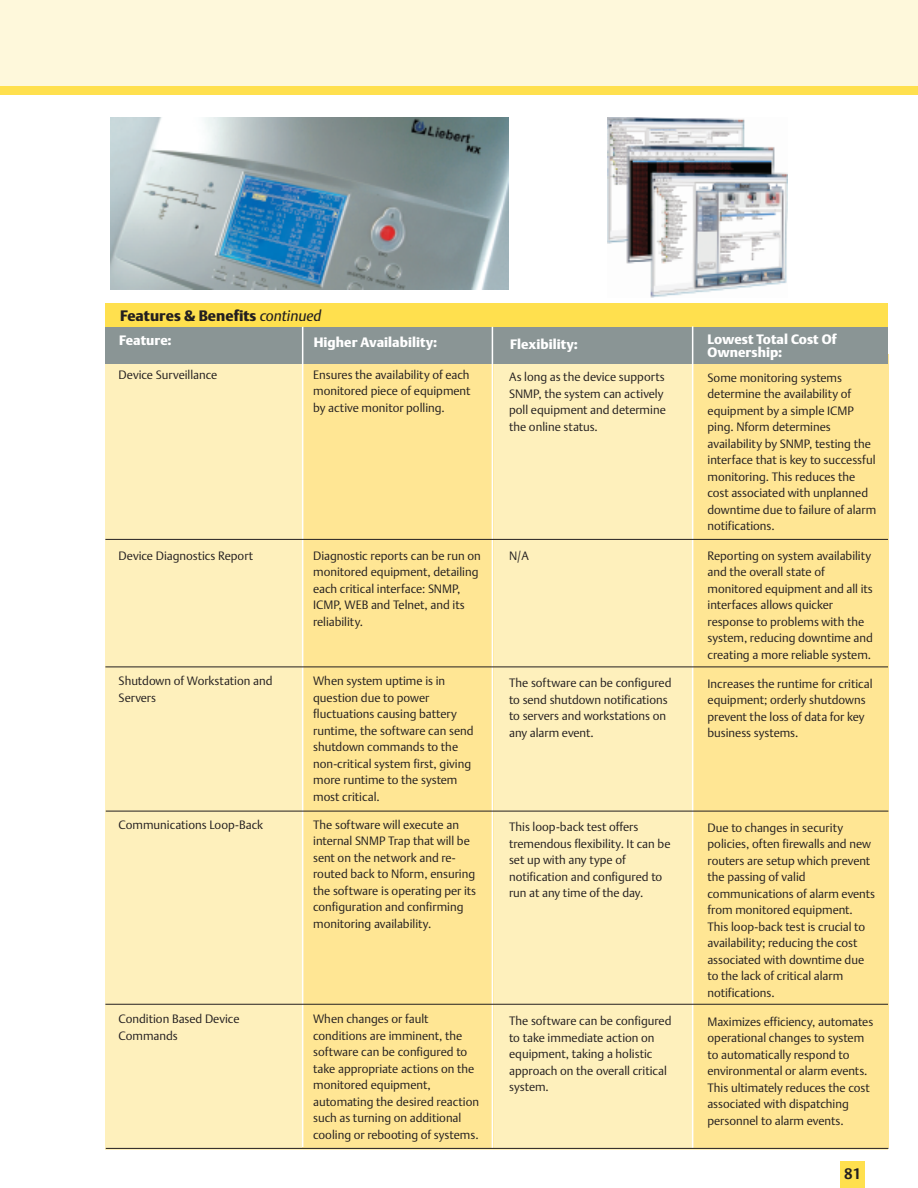
<style>
.page{position:relative;width:918px;height:1188px;background:#fff}
.page>*{position:absolute;margin:0;border:0;box-sizing:border-box;transform-origin:0 0}
.t1{font:15px "DTL Argo T Black";color:#231f20}
.t2{font:700 15px "DTL Argo T";color:#231f20}
.t3{font:13.5px/12.8px "DTL Argo T Black";color:#fff}
.t4{font:12px/16.5px "DTL Argo T Light";color:#231f20}
.s1{font-family:"DTL Argo T";font-style:italic}
</style>
<div class="page">
<div style="left:840px;top:1161px;width:25px;height:27px;background:#ffe04e"></div>
<div style="left:0;top:0;width:918px;height:86px;background:#fef8db"></div>
<div style="left:0;top:86px;width:918px;height:8px;background:#ffe04e"></div>
<img style="left:111px;top:117px;width:398px;height:173px">
<img style="left:607px;top:118px;width:180px;height:180px">
<div style="left:105px;top:349px;width:783px;height:801px;background:#fef0bc"></div>
<div style="left:303px;top:350px;width:191px;height:798px;background:#ffe694"></div>
<div style="left:693px;top:354px;width:195px;height:794px;background:#ffe694"></div>
<div style="left:105px;top:304px;width:783px;height:26px;background:#ffe04e"></div>
<div style="left:105px;top:327px;width:783px;height:36px;background:#8a9595"></div>
<hr style="left:302px;top:327px;width:1px;height:820px;background:#fff">
<hr style="left:492px;top:327px;width:1px;height:821px;background:#fff">
<hr style="left:692px;top:326px;width:1px;height:822px;background:#fff">
<hr style="left:106px;top:1148px;width:782px;height:1px;background:#231f20">
<hr style="left:105px;top:539px;width:783px;height:1px;background:#231f20">
<hr style="left:105px;top:667px;width:783px;height:1px;background:#231f20">
<hr style="left:106px;top:811px;width:782px;height:1px;background:#231f20">
<hr style="left:105px;top:1004px;width:783px;height:1px;background:#231f20">
<p class="t1" style="left:120px;top:307px;width:203px">Features &amp; Benefits <span class="s1">continued</span></p>
<p class="t3" style="left:119px;top:334px;width:54px">Feature:</p>
<p class="t3" style="left:314px;top:336px;width:125px">Higher Availability:</p>
<p class="t3" style="left:510px;top:338px;width:69px">Flexibility:</p>
<p class="t3" style="left:708px;top:333px;width:130px">Lowest Total Cost Of<br>Ownership:</p>
<p class="t4" style="left:119px;top:367px;width:100px">Device Surveillance</p>
<p class="t4" style="left:313px;top:366px;width:159px;text-align:justify">Ensures the availability of each monitored piece of equipment by active monitor polling.</p>
<p class="t4" style="left:509px;top:369px;width:158px">As long as the device supports<br>SNMP, the system can actively poll equipment and determine the online status.</p>
<p class="t4" style="left:708px;top:369px;width:170px">Some monitoring systems determine the availability of equipment by a simple ICMP ping. Nform determines availability by SNMP, testing the interface that is key to successful monitoring. This reduces the cost associated with unplanned downtime due to failure of alarm notifications.</p>
<p class="t4" style="left:119px;top:547px;width:136px">Device Diagnostics Report</p>
<p class="t4" style="left:119px;top:673px;width:155px">Shutdown of Workstation and<br>Servers</p>
<p class="t4" style="left:119px;top:817px;width:146px">Communications Loop-Back</p>
<p class="t4" style="left:119px;top:1011px;width:123px">Condition Based Device<br>Commands</p>
<p class="t4" style="left:313px;top:547px;width:169px">Diagnostic reports can be run on monitored equipment, detailing each critical interface: SNMP,<br>ICMP, WEB and Telnet, and its reliability.</p>
<p class="t4" style="left:313px;top:673px;width:162px">When system uptime is in question due to power fluctuations causing battery runtime, the software can send shutdown commands to the non-critical system first, giving more runtime to the system most critical.</p>
<p class="t4" style="left:313px;top:817px;width:165px">The software will execute an internal SNMP Trap that will be sent on the network and re&shy;routed back to Nform, ensuring the software is operating per its configuration and confirming monitoring availability.</p>
<p class="t4" style="left:509px;top:547px;width:21px">N/A</p>
<p class="t4" style="left:509px;top:675px;width:164px">The software can be configured to send shutdown notifications to servers and workstations on any alarm event.</p>
<p class="t4" style="left:509px;top:819px;width:163px">This loop-back test offers tremendous flexibility. It can be set up with any type of notification and configured to run at any time of the day.</p>
<p class="t4" style="left:313px;top:1011px;width:167px">When changes or fault conditions are imminent, the software can be configured to take appropriate actions on the monitored equipment, automating the desired reaction such as turning on additional cooling or rebooting of systems.</p>
<p class="t4" style="left:509px;top:1013px;width:164px">The software can be configured to take immediate action on equipment, taking a holistic approach on the overall critical system.</p>
<p class="t4" style="left:708px;top:547px;width:167px">Reporting on system availability and the overall state of monitored equipment and all its interfaces allows quicker response to problems with the system, reducing downtime and creating a more reliable system.</p>
<p class="t4" style="left:708px;top:675px;width:167px">Increases the runtime for critical equipment; orderly shutdowns prevent the loss of data for key business systems.</p>
<p class="t4" style="left:708px;top:819px;width:169px">Due to changes in security policies, often firewalls and new routers are setup which prevent the passing of valid communications of alarm events from monitored equipment.<br>This loop-back test is crucial to availability; reducing the cost associated with downtime due to the lack of critical alarm notifications.</p>
<p class="t4" style="left:708px;top:1013px;width:167px">Maximizes efficiency, automates operational changes to system to automatically respond to environmental or alarm events.<br>This ultimately reduces the cost associated with dispatching personnel to alarm events.</p>
<p class="t2" style="left:844px;top:1165px;width:19px">81</p>
</div>
